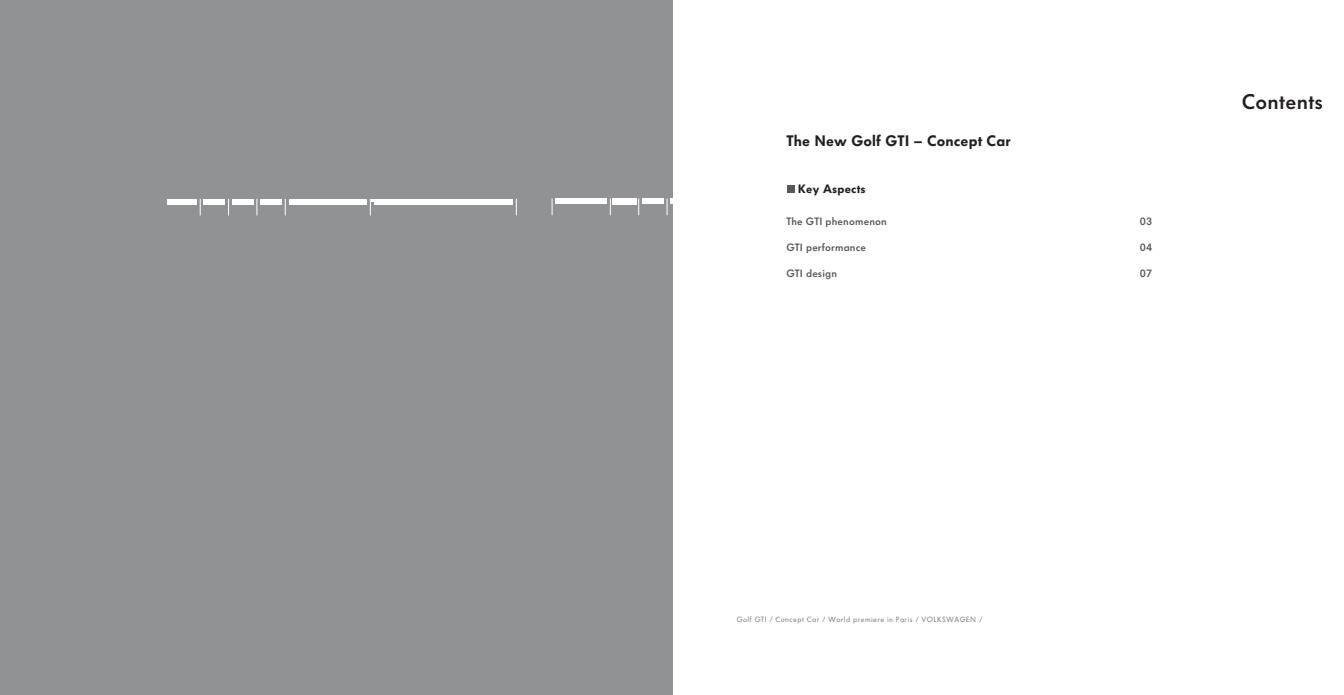
<style>
.page{position:relative;width:1344px;height:695px;background:#fff}
.page>*{position:absolute;margin:0;border:0;box-sizing:border-box;transform-origin:0 0}
.t1{font:600 21px "VW Headline";letter-spacing:.015em;color:#231f20}
.t2{font:900 15px "VW Headline";letter-spacing:.01em;color:#231f20}
.t3{font:900 12px "VW Headline";letter-spacing:.015em;color:#231f20}
.t4{font:600 10.5px "VW Headline";letter-spacing:.015em;color:#57585a}
.t5{font:10.4px "VW Headline Semibold Tab";color:#57585a}
.t6{font:7.5px "VW Headline";letter-spacing:.05em;color:#808285}
</style>
<div class="page">
<div style="left:0;top:0;width:672px;height:694px;background:#919294"></div>
<svg style="left:516px;top:199px;width:1px;height:16px"></svg>
<svg style="left:285px;top:199px;width:1px;height:16px"></svg>
<svg style="left:256px;top:199px;width:1px;height:16px"></svg>
<svg style="left:228px;top:199px;width:1px;height:16px"></svg>
<svg style="left:200px;top:199px;width:1px;height:16px"></svg>
<div style="left:289px;top:199px;width:78px;height:5px;background:#fff"></div>
<div style="left:260px;top:199px;width:22px;height:5px;background:#fff"></div>
<div style="left:232px;top:199px;width:21px;height:5px;background:#fff"></div>
<div style="left:204px;top:199px;width:21px;height:5px;background:#fff"></div>
<div style="left:167px;top:199px;width:30px;height:5px;background:#fff"></div>
<svg style="left:666px;top:198px;width:1px;height:17px"></svg>
<svg style="left:638px;top:198px;width:1px;height:17px"></svg>
<svg style="left:610px;top:198px;width:1px;height:17px"></svg>
<svg style="left:552px;top:198px;width:1px;height:17px"></svg>
<div style="left:670px;top:198px;width:30px;height:6px;background:#fff"></div>
<div style="left:642px;top:198px;width:21px;height:6px;background:#fff"></div>
<div style="left:612px;top:198px;width:24px;height:7px;background:#fff"></div>
<div style="left:555px;top:198px;width:51px;height:6px;background:#fff"></div>
<div style="left:374px;top:199px;width:139px;height:5px;background:#fff"></div>
<svg style="left:370px;top:199px;width:4px;height:16px"></svg>
<div style="left:787px;top:185px;width:8px;height:8px;background:#57585a"></div>
<h2 class="t2" style="left:786px;top:134px;width:226px">The New Golf GTI – Concept Car</h2>
<h3 class="t3" style="left:798px;top:184px;width:69px">Key Aspects</h3>
<h3 class="t4" style="left:786px;top:217px;width:102px">The GTI phenomenon</h3>
<h3 class="t5" style="left:1140px;top:217px;width:14px">03</h3>
<h3 class="t4" style="left:786px;top:243px;width:81px">GTI performance</h3>
<h3 class="t5" style="left:1140px;top:243px;width:14px">04</h3>
<h3 class="t4" style="left:786px;top:269px;width:52px">GTI design</h3>
<h3 class="t5" style="left:1140px;top:269px;width:14px">07</h3>
<h1 class="t1" style="left:1241px;top:93px;width:83px">Contents</h1>
<p class="t6" style="left:737px;top:616px;width:247px">Golf GTI / Concept Car / World premiere in Paris / VOLKSWAGEN /</p>
</div>
